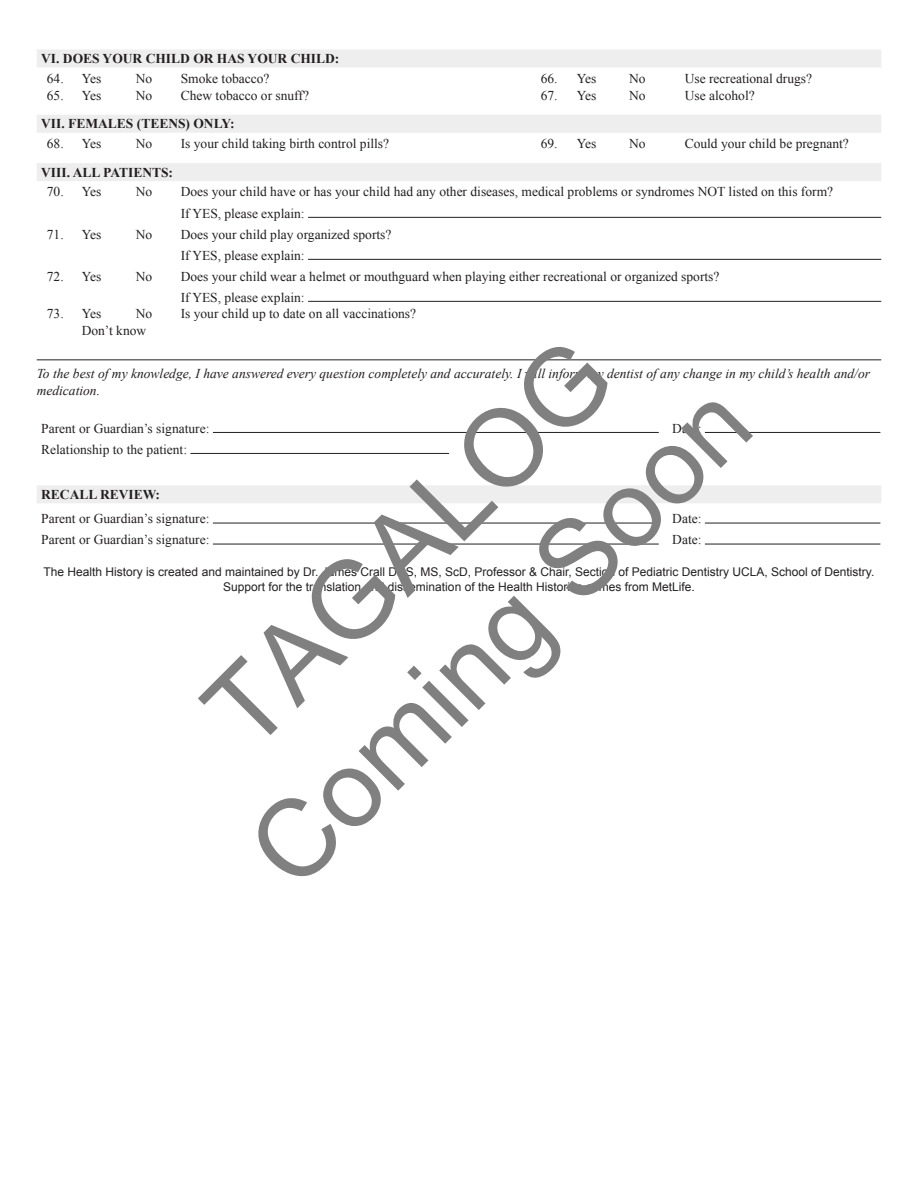
<style>
.page{position:relative;width:918px;height:1188px;background:#fff}
.page>*{position:absolute;margin:0;border:0;box-sizing:border-box;transform-origin:0 0}
.t1{font:108px/129.6px "Arial";color:#808080;text-align:center}
.t2{font:13.5px/21px "Times New Roman";color:#231f20}
.t3{font:italic 13.5px/16.5px "Times New Roman";color:#231f20}
.t4{font:700 13.5px "Times New Roman";color:#231f20}
.t5{font:12px/15px "Arial";color:#231f20;text-align:center}
</style>
<div class="page">
<div style="left:37px;top:50px;width:844px;height:18px;background:#eeeeef"></div>
<div style="left:37px;top:115px;width:844px;height:18px;background:#eeeeef"></div>
<div style="left:37px;top:163px;width:844px;height:18px;background:#eeeeef"></div>
<hr style="left:37px;top:359px;width:844px;height:1px;background:#231f20">
<div style="left:37px;top:485px;width:844px;height:18px;background:#eeeeef"></div>
<hr style="left:308px;top:217px;width:573px;height:1px;background:#231f20">
<hr style="left:308px;top:259px;width:573px;height:1px;background:#231f20">
<hr style="left:308px;top:301px;width:573px;height:1px;background:#231f20">
<hr style="left:213px;top:432px;width:446px;height:1px;background:#231f20">
<hr style="left:705px;top:432px;width:175px;height:1px;background:#231f20">
<hr style="left:190px;top:453px;width:259px;height:1px;background:#231f20">
<hr style="left:213px;top:523px;width:446px;height:1px;background:#231f20">
<hr style="left:705px;top:523px;width:175px;height:1px;background:#231f20">
<hr style="left:213px;top:544px;width:446px;height:1px;background:#231f20">
<hr style="left:705px;top:544px;width:175px;height:1px;background:#231f20">
<p class="t4" style="left:41px;top:49px;width:300px">VI. DOES YOUR CHILD OR HAS YOUR CHILD:</p>
<p class="t2" style="left:47px;top:68px;width:56px">64. Yes</p>
<p class="t2" style="left:136px;top:68px;width:18px">No</p>
<p class="t2" style="left:181px;top:68px;width:90px">Smoke tobacco?</p>
<p class="t2" style="left:541px;top:68px;width:57px">66. Yes</p>
<p class="t2" style="left:629px;top:68px;width:18px">No</p>
<p class="t2" style="left:685px;top:68px;width:129px">Use recreational drugs?</p>
<p class="t2" style="left:47px;top:85px;width:56px">65. Yes</p>
<p class="t2" style="left:136px;top:85px;width:18px">No</p>
<p class="t2" style="left:181px;top:85px;width:130px">Chew tobacco or snuff?</p>
<p class="t2" style="left:541px;top:85px;width:57px">67. Yes</p>
<p class="t2" style="left:629px;top:85px;width:18px">No</p>
<p class="t2" style="left:685px;top:85px;width:72px">Use alcohol?</p>
<p class="t4" style="left:41px;top:114px;width:195px">VII. FEMALES (TEENS) ONLY:</p>
<p class="t2" style="left:47px;top:133px;width:56px">68. Yes</p>
<p class="t2" style="left:136px;top:133px;width:18px">No</p>
<p class="t2" style="left:181px;top:133px;width:210px">Is your child taking birth control pills?</p>
<p class="t2" style="left:541px;top:133px;width:57px">69. Yes</p>
<p class="t2" style="left:629px;top:133px;width:18px">No</p>
<p class="t2" style="left:685px;top:133px;width:166px">Could your child be pregnant?</p>
<p class="t4" style="left:41px;top:163px;width:133px">VIII. ALL PATIENTS:</p>
<p class="t2" style="left:47px;top:181px;width:56px">70. Yes</p>
<p class="t2" style="left:136px;top:181px;width:18px">No</p>
<p class="t2" style="left:181px;top:181px;width:654px;line-height:21.6px">Does your child have or has your child had any other diseases, medical problems or syndromes NOT listed on this form?<br>If YES, please explain:</p>
<p class="t2" style="left:47px;top:224px;width:56px">71. Yes</p>
<p class="t2" style="left:136px;top:224px;width:18px">No</p>
<p class="t2" style="left:181px;top:224px;width:212px">Does your child play organized sports?<br>If YES, please explain:</p>
<p class="t2" style="left:47px;top:266px;width:56px">72. Yes</p>
<p class="t2" style="left:136px;top:266px;width:18px">No</p>
<p class="t2" style="left:181px;top:266px;width:540px">Does your child wear a helmet or mouthguard when playing either recreational or organized sports?<br>If YES, please explain:</p>
<p class="t2" style="left:47px;top:303px;width:56px">73. Yes</p>
<p class="t2" style="left:136px;top:303px;width:18px">No</p>
<p class="t2" style="left:181px;top:303px;width:237px">Is your child up to date on all vaccinations?</p>
<p class="t2" style="left:82px;top:319px;width:66px">Don’t know</p>
<p class="t3" style="left:37px;top:365px;width:835px">To the best of my knowledge, I have answered every question completely and accurately. I will inform my dentist of any change in my child’s health and/or medication.</p>
<p class="t2" style="left:41px;top:418px;width:170px">Parent or Guardian’s signature:</p>
<p class="t2" style="left:672px;top:418px;width:31px">Date:</p>
<p class="t2" style="left:41px;top:439px;width:147px">Relationship to the patient:</p>
<p class="t4" style="left:41px;top:485px;width:120px">RECALL REVIEW:</p>
<p class="t2" style="left:41px;top:508px;width:170px">Parent or Guardian’s signature:</p>
<p class="t2" style="left:672px;top:508px;width:31px">Date:</p>
<p class="t2" style="left:41px;top:529px;width:170px">Parent or Guardian’s signature:</p>
<p class="t2" style="left:672px;top:529px;width:31px">Date:</p>
<p class="t5" style="left:44px;top:564px;width:832px">The Health History is created and maintained by Dr. James Crall DDS, MS, ScD, Professor &amp; Chair, Section of Pediatric Dentistry UCLA, School of Dentistry.<br>Support for the translation and dissemination of the Health Histories comes from MetLife.</p>
<h1 class="t1" style="left:132px;top:730px;width:656px;rotate:-45deg">TAGALOG<br>Coming Soon</h1>
</div>
